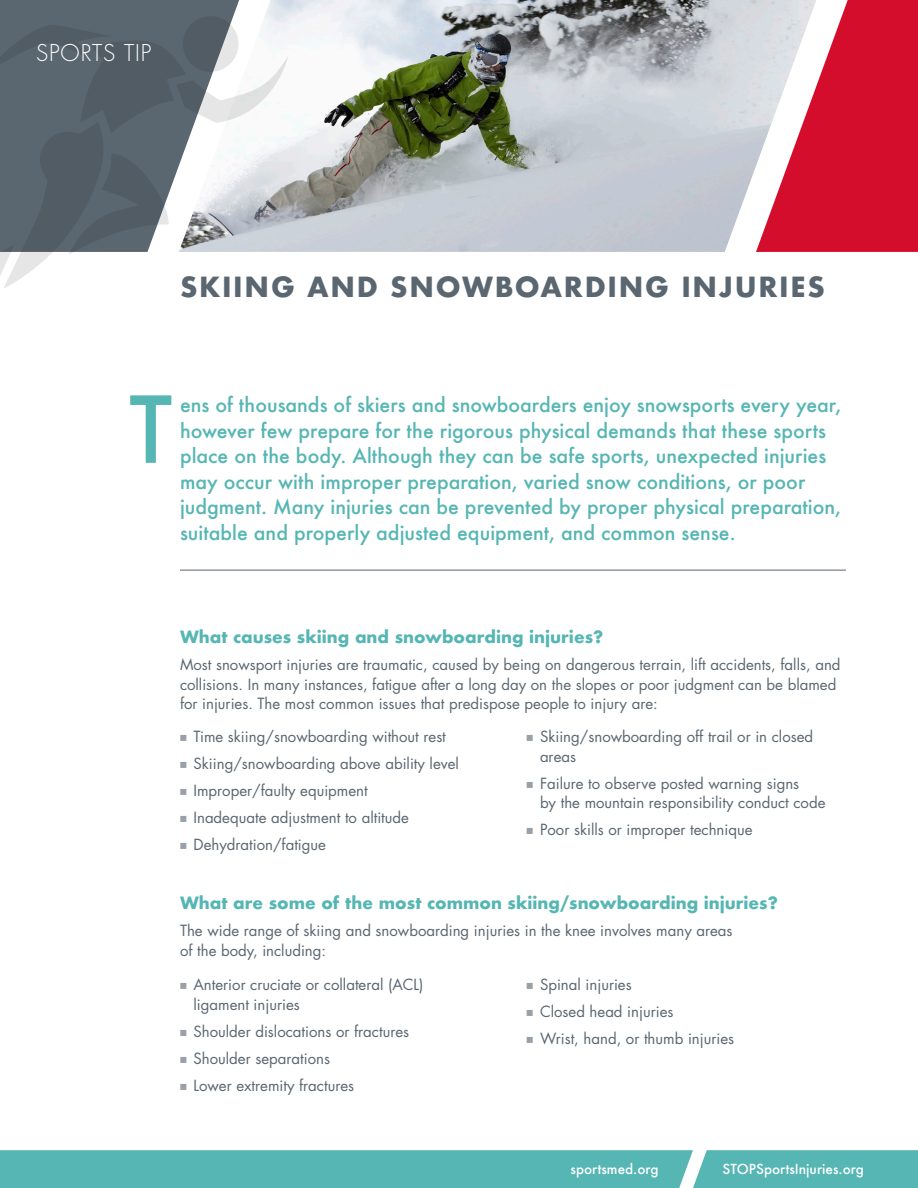
<style>
.page{position:relative;width:918px;height:1188px;background:#fff}
.page>*{position:absolute;margin:0;border:0;box-sizing:border-box;transform-origin:0 0}
.t1{font:500 89.4px "Futura";color:#55b6b3}
.Headline{font:700 27px "Futura";letter-spacing:.06em;color:#5a6670}
.t2{font:300 22.5px "Futura";letter-spacing:.04em;color:#fff}
.Intro_Text{font:500 19.5px/25.5px "Futura";color:#55b6b3}
.Subhead_1{font:700 16.5px "Futura";color:#55b6b3}
.Bullet{font:15px/19.5px "Futura";color:#5a6670}
.Text{font:15px/19.5px "Futura";color:#5a6670}
.t3{font:500 13.5px "Futura";color:#fff}
.s1{font-family:"Universal Newswith Comm Pi";font-size:12px;color:#9aa0a7}
</style>
<div class="page">
<div style="left:0;top:1150px;width:918px;height:38px;background:#55b6b3"></div>
<div style="left:0;top:0;width:179px;height:16px;background:#5a6670"></div>
<div style="left:816px;top:0;width:102px;height:252px;background:#d30d2b"></div>
<img style="left:179px;top:0;width:637px;height:252px">
<hr style="left:180px;top:570px;width:666px;height:1px;background:#5a6670">
<svg style="left:0;top:16px;width:288px;height:272px"></svg>
<p class="t2" style="left:36px;top:38px;width:117px">SPORTS TIP</p>
<p class="Headline" style="left:180px;top:267px;width:646px">SKIING AND SNOWBOARDING INJURIES</p>
<p class="t1" style="left:129px;top:368px;width:45px">T</p>
<p class="Intro_Text" style="left:180px;top:392px;width:663px">ens of thousands of skiers and snowboarders enjoy snowsports every year, however few prepare for the rigorous physical demands that these sports place on the body. Although they can be safe sports, unexpected injuries may occur with improper preparation, varied snow conditions, or poor judgment. Many injuries can be prevented by proper physical preparation, suitable and properly adjusted equipment, and common sense.</p>
<p class="Subhead_1" style="left:180px;top:625px;width:425px">What causes skiing and snowboarding injuries?</p>
<p class="Text" style="left:180px;top:655px;width:662px">Most snowsport injuries are traumatic, caused by being on dangerous terrain, lift accidents, falls, and collisions. In many instances, fatigue after a long day on the slopes or poor judgment can be blamed for injuries. The most common issues that predispose people to injury are:</p>
<p class="Bullet" style="left:180px;top:727px;width:267px"><span class="s1">n</span> Time skiing/snowboarding without rest</p>
<p class="Bullet" style="left:180px;top:754px;width:280px"><span class="s1">n</span> Skiing/snowboarding above ability level</p>
<p class="Bullet" style="left:180px;top:781px;width:189px"><span class="s1">n</span> Improper/faulty equipment</p>
<p class="Bullet" style="left:180px;top:808px;width:231px"><span class="s1">n</span> Inadequate adjustment to altitude</p>
<p class="Bullet" style="left:180px;top:835px;width:148px"><span class="s1">n</span> Dehydration/fatigue</p>
<p class="Bullet" style="left:540px;top:727px;width:275px;text-indent:-14px"><span class="s1">n</span> Skiing/snowboarding off trail or in closed areas</p>
<p class="Bullet" style="left:540px;top:773px;width:287px;text-indent:-14px"><span class="s1">n</span> Failure to observe posted warning signs<br>by the mountain responsibility conduct code</p>
<p class="Bullet" style="left:526px;top:820px;width:228px"><span class="s1">n</span> Poor skills or improper technique</p>
<p class="Subhead_1" style="left:180px;top:891px;width:599px">What are some of the most common skiing/snowboarding injuries?</p>
<p class="Text" style="left:180px;top:921px;width:554px">The wide range of skiing and snowboarding injuries in the knee involves many areas of the body, including:</p>
<p class="Bullet" style="left:194px;top:975px;width:232px;text-indent:-14px"><span class="s1">n</span> Anterior cruciate or collateral (ACL) ligament injuries</p>
<p class="Bullet" style="left:180px;top:1021px;width:231px"><span class="s1">n</span> Shoulder dislocations or fractures</p>
<p class="Bullet" style="left:180px;top:1048px;width:152px"><span class="s1">n</span> Shoulder separations</p>
<p class="Bullet" style="left:180px;top:1075px;width:176px"><span class="s1">n</span> Lower extremity fractures</p>
<p class="Bullet" style="left:526px;top:975px;width:107px"><span class="s1">n</span> Spinal injuries</p>
<p class="Bullet" style="left:526px;top:1002px;width:148px"><span class="s1">n</span> Closed head injuries</p>
<p class="Bullet" style="left:526px;top:1029px;width:209px"><span class="s1">n</span> Wrist, hand, or thumb injuries</p>
<p class="t3" style="left:571px;top:1160px;width:90px">sportsmed.org</p>
<p class="t3" style="left:723px;top:1160px;width:143px">STOPSportsInjuries.org</p>
</div>
